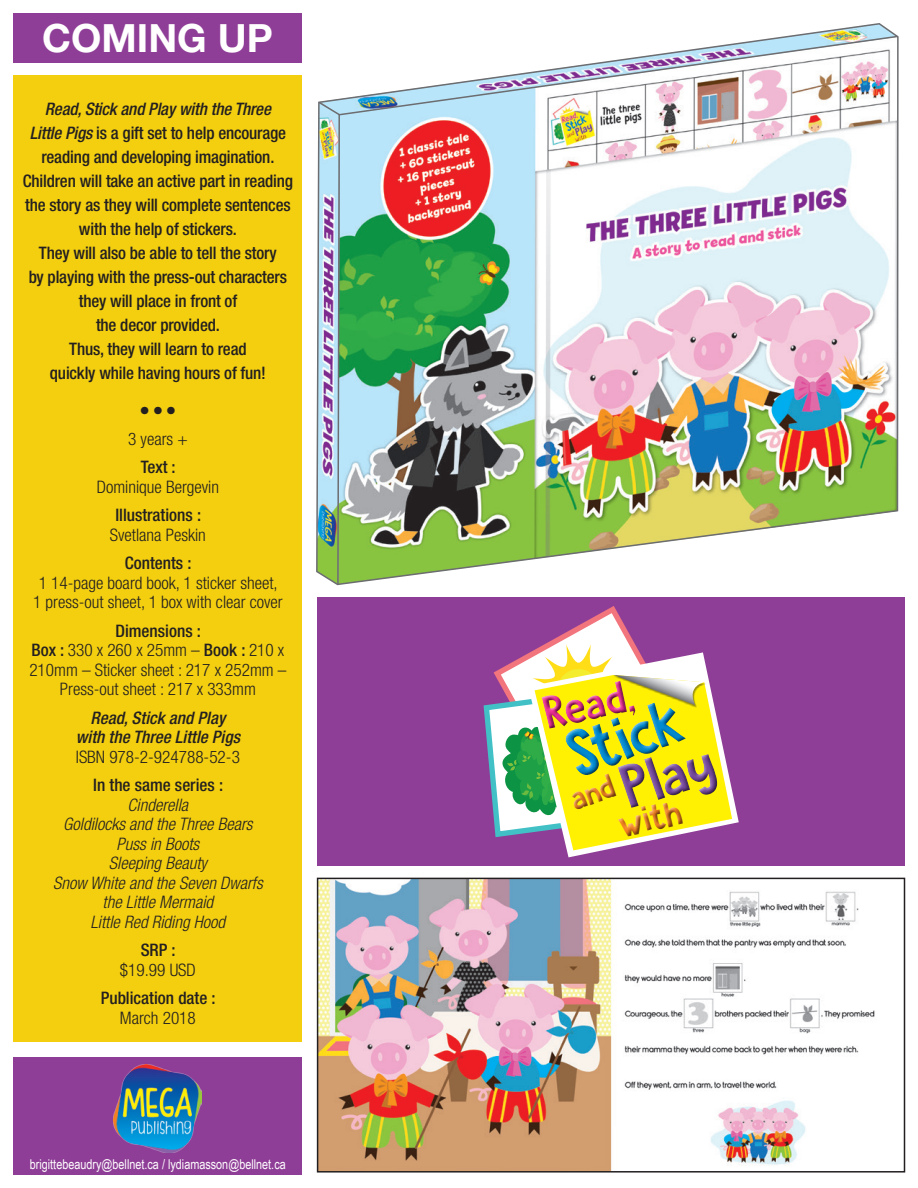
<style>
.page{position:relative;width:918px;height:1188px;background:#fff}
.page>*{position:absolute;margin:0;border:0;box-sizing:border-box;transform-origin:0 0}
.t1{font:66.9px "DK Whale Song";color:#008ad0}
.t2{font:62.55px "DK Whale Song";color:#75499d}
.t3{font:47.25px "DK Whale Song";color:#ec2d94}
.t4{font:700 39px "Helvetica Neue LT Pro";color:#fff}
.t5{font:38.55px "DK Whale Song";color:#f58220}
.t6{font:500 condensed 21px "Helvetica Neue LT Pro";color:#231f20}
.t7{font:500 condensed 17.25px/24px "Helvetica Neue LT Pro";letter-spacing:-.01em;color:#231f20;text-align:center}
.t8{font:300 condensed 17.25px/19.5px "Helvetica Neue LT Pro";color:#231f20;text-align:center}
.t9{font:italic 300 condensed 17.25px/19.5px "Helvetica Neue LT Pro";color:#231f20;text-align:center}
.t10{font:italic 500 condensed 17.25px/19.5px "Helvetica Neue LT Pro";color:#231f20;text-align:center}
.t11{font:13.5px "Arial Narrow";color:#fff}
.s1{font-style:italic}
.s2{font-weight:500}
</style>
<div class="page">
<div style="left:317px;top:598px;width:587px;height:268px;background:#8f3e97"></div>
<div style="left:14px;top:75px;width:288px;height:967px;background:#f3cf10"></div>
<div style="left:14px;top:1057px;width:288px;height:117px;background:#8f3e97"></div>
<img style="left:320px;top:881px;width:555px;height:289px">
<div style="left:317px;top:878px;width:588px;height:295px;border:2px solid #231f20"></div>
<div style="left:14px;top:14px;width:288px;height:49px;background:#8f3e97"></div>
<img style="left:114px;top:1064px;width:88px;height:88px">
<svg style="left:567px;top:790px;width:172px;height:68px"></svg>
<img style="left:336px;top:35px;width:563px;height:551px">
<svg style="left:317px;top:100px;width:65px;height:484px;background:#8fc0ac"></svg>
<svg style="left:483px;top:610px;width:249px;height:241px"></svg>
<h3 class="t4" style="left:42px;top:14px;width:232px">COMING UP</h3>
<p class="t7" style="left:23px;top:97px;width:272px"><span class="s1">Read, Stick and Play with the Three<br>Little Pigs</span> is a gift set to help encourage reading and developing imagination.<br>Children will take an active part in reading the story as they will complete sentences with the help of stickers.<br>They will also be able to tell the story<br>by playing with the press-out characters they will place in front of<br>the decor provided.<br>Thus, they will learn to read<br>quickly while having hours of fun!</p>
<p class="t6" style="left:139px;top:398px;width:38px">•••</p>
<p class="t8" style="left:128px;top:429px;width:61px">3 years +</p>
<p class="t7" style="left:141px;top:455px;width:37px">Text :</p>
<p class="t8" style="left:97px;top:477px;width:124px">Dominique Bergevin</p>
<p class="t7" style="left:115px;top:503px;width:87px">Illustrations :</p>
<p class="t8" style="left:110px;top:525px;width:98px">Svetlana Peskin</p>
<p class="t7" style="left:125px;top:551px;width:68px">Contents :</p>
<p class="t8" style="left:33px;top:573px;width:251px">1 14-page board book, 1 sticker sheet,<br>1 press-out sheet, 1 box with clear cover</p>
<p class="t8" style="left:29px;top:621px;width:259px"><span class="s2">Dimensions :<br>Box :</span> 330 x 260 x 25mm – <span class="s2">Book :</span> 210 x<br>210mm – Sticker sheet : 217 x 252mm –<br>Press-out sheet : 217 x 333mm</p>
<p class="t10" style="left:76px;top:708px;width:166px">Read, Stick and Play with the Three Little Pigs</p>
<p class="t8" style="left:76px;top:747px;width:166px">ISBN 978-2-924788-52-3</p>
<p class="t7" style="left:93px;top:773px;width:131px">In the same series :</p>
<p class="t9" style="left:53px;top:795px;width:211px">Cinderella<br>Goldilocks and the Three Bears<br>Puss in Boots<br>Sleeping Beauty<br>Snow White and the Seven Dwarfs the Little Mermaid<br>Little Red Riding Hood</p>
<p class="t7" style="left:141px;top:938px;width:37px">SRP :</p>
<p class="t8" style="left:120px;top:960px;width:77px">$19.99 USD</p>
<p class="t7" style="left:101px;top:986px;width:116px">Publication date :</p>
<p class="t8" style="left:120px;top:1008px;width:77px">March 2018</p>
<p class="t11" style="left:30px;top:1154px;width:257px">brigittebeaudry@bellnet.ca / lydiamasson@bellnet.ca</p>
<h3 class="t3" style="left:538px;top:688px;width:93px;rotate:-12deg">Read,</h3>
<h1 class="t1" style="left:557px;top:723px;width:120px;rotate:-20deg">Stick</h1>
<h2 class="t2" style="left:612px;top:756px;width:97px;rotate:-17deg">Play</h2>
<h3 class="t5" style="left:614px;top:804px;width:66px;rotate:-12deg">with</h3>
</div>
